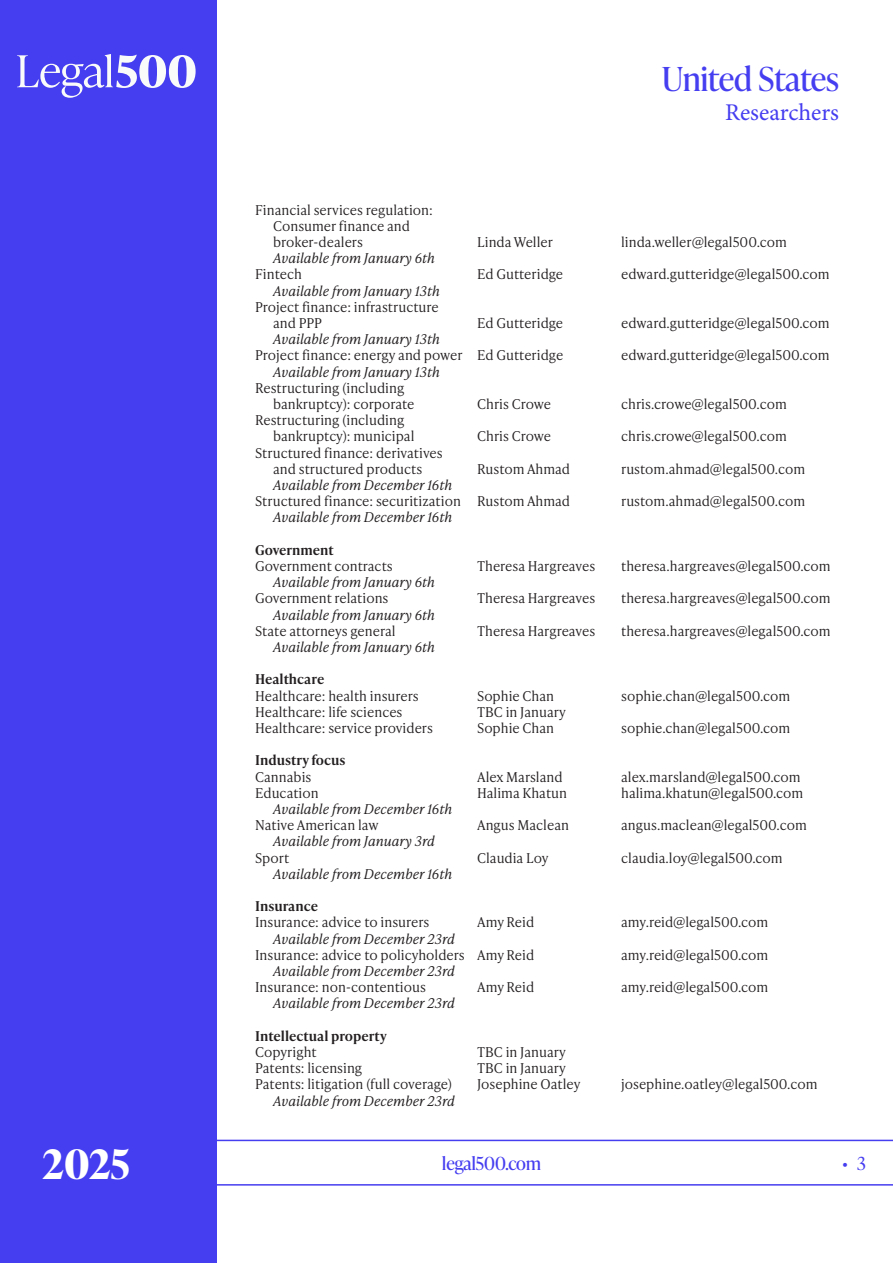
<style>
.page{position:relative;width:893px;height:1263px;background:#fff}
.page>*{position:absolute;margin:0;border:0;box-sizing:border-box;transform-origin:0 0}
.t1{font:700 40.5px "Ivy Presto Headline";color:#fff}
.t2{font:33px "Ivy Presto Headline";color:#453df0}
.t3{font:24px "Minion Pro";color:#453df0}
.t4{font:18px "Ivy Presto Headline";color:#453df0}
.Researcher_list{font:300 13.5px/16.2px "Ivy Presto Text";color:#231f20}
.Researcher_list-2{font:italic 300 13.5px "Ivy Presto Text";color:#231f20}
.Researcher_list_-_country{font:600 13.5px "Ivy Presto Text";color:#231f20}
</style>
<div class="page">
<svg style="left:217px;top:1140px;width:676px;height:45px"></svg>
<div style="left:0;top:0;width:217px;height:1263px;background:#453df0"></div>
<svg style="left:17px;top:54px;width:179px;height:44px"></svg>
<p class="Researcher_list" style="left:273px;top:201px;width:161px;text-indent:-18px">Financial services regulation:<br>Consumer finance and broker-dealers</p>
<h2 class="t2" style="left:662px;top:56px;width:179px">United States</h2>
<h3 class="t3" style="left:725px;top:96px;width:115px">Researchers</h3>
<p class="Researcher_list" style="left:477px;top:233px;width:77px">Linda Weller</p>
<p class="Researcher_list" style="left:621px;top:233px;width:167px">linda.weller@legal500.com</p>
<p class="Researcher_list-2" style="left:273px;top:248px;width:163px">Available from January 6th</p>
<p class="Researcher_list" style="left:255px;top:266px;width:48px">Fintech</p>
<p class="Researcher_list" style="left:477px;top:266px;width:88px">Ed Gutteridge</p>
<p class="Researcher_list" style="left:621px;top:266px;width:210px">edward.gutteridge@legal500.com</p>
<p class="Researcher_list-2" style="left:273px;top:281px;width:168px">Available from January 13th</p>
<p class="Researcher_list" style="left:273px;top:298px;width:167px;text-indent:-18px">Project finance: infrastructure and PPP</p>
<p class="Researcher_list" style="left:477px;top:314px;width:88px">Ed Gutteridge</p>
<p class="Researcher_list" style="left:621px;top:314px;width:210px">edward.gutteridge@legal500.com</p>
<p class="Researcher_list-2" style="left:273px;top:329px;width:168px">Available from January 13th</p>
<p class="Researcher_list" style="left:255px;top:347px;width:310px">Project finance: energy and power Ed Gutteridge</p>
<p class="Researcher_list" style="left:621px;top:347px;width:210px">edward.gutteridge@legal500.com</p>
<p class="Researcher_list-2" style="left:273px;top:362px;width:168px">Available from January 13th</p>
<p class="Researcher_list" style="left:273px;top:379px;width:143px;text-indent:-18px">Restructuring (including bankruptcy): corporate</p>
<p class="Researcher_list" style="left:477px;top:395px;width:76px">Chris Crowe</p>
<p class="Researcher_list" style="left:621px;top:395px;width:167px">chris.crowe@legal500.com</p>
<p class="Researcher_list" style="left:273px;top:411px;width:143px;text-indent:-18px">Restructuring (including bankruptcy): municipal</p>
<p class="Researcher_list" style="left:255px;top:444px;width:189px;text-align:center">Structured finance: derivatives and structured products</p>
<p class="Researcher_list" style="left:477px;top:428px;width:76px">Chris Crowe</p>
<p class="Researcher_list" style="left:621px;top:428px;width:167px">chris.crowe@legal500.com</p>
<p class="Researcher_list" style="left:477px;top:460px;width:94px">Rustom Ahmad</p>
<p class="Researcher_list" style="left:621px;top:460px;width:185px">rustom.ahmad@legal500.com</p>
<p class="Researcher_list-2" style="left:273px;top:475px;width:180px">Available from December 16th</p>
<p class="Researcher_list" style="left:255px;top:492px;width:316px">Structured finance: securitization Rustom Ahmad</p>
<p class="Researcher_list" style="left:621px;top:492px;width:185px">rustom.ahmad@legal500.com</p>
<p class="Researcher_list-2" style="left:273px;top:508px;width:180px">Available from December 16th</p>
<p class="Researcher_list_-_country" style="left:255px;top:540px;width:80px">Government</p>
<p class="Researcher_list" style="left:255px;top:557px;width:139px">Government contracts</p>
<p class="Researcher_list" style="left:477px;top:557px;width:120px">Theresa Hargreaves</p>
<p class="Researcher_list" style="left:621px;top:557px;width:211px">theresa.hargreaves@legal500.com</p>
<p class="Researcher_list-2" style="left:273px;top:572px;width:163px">Available from January 6th</p>
<p class="Researcher_list" style="left:255px;top:590px;width:135px">Government relations</p>
<p class="Researcher_list" style="left:477px;top:590px;width:120px">Theresa Hargreaves</p>
<p class="Researcher_list" style="left:621px;top:590px;width:211px">theresa.hargreaves@legal500.com</p>
<p class="Researcher_list-2" style="left:273px;top:605px;width:163px">Available from January 6th</p>
<p class="Researcher_list" style="left:255px;top:622px;width:142px">State attorneys general</p>
<p class="Researcher_list" style="left:477px;top:622px;width:120px">Theresa Hargreaves</p>
<p class="Researcher_list" style="left:621px;top:622px;width:211px">theresa.hargreaves@legal500.com</p>
<p class="Researcher_list-2" style="left:273px;top:637px;width:163px">Available from January 6th</p>
<p class="Researcher_list_-_country" style="left:255px;top:670px;width:71px">Healthcare</p>
<p class="Researcher_list" style="left:255px;top:687px;width:165px">Healthcare: health insurers</p>
<p class="Researcher_list" style="left:477px;top:687px;width:79px">Sophie Chan</p>
<p class="Researcher_list" style="left:621px;top:687px;width:171px">sophie.chan@legal500.com</p>
<p class="Researcher_list" style="left:255px;top:703px;width:149px">Healthcare: life sciences</p>
<p class="Researcher_list" style="left:477px;top:703px;width:90px">TBC in January</p>
<p class="Researcher_list" style="left:255px;top:719px;width:179px">Healthcare: service providers</p>
<p class="Researcher_list" style="left:477px;top:719px;width:79px">Sophie Chan</p>
<p class="Researcher_list" style="left:621px;top:719px;width:171px">sophie.chan@legal500.com</p>
<p class="Researcher_list_-_country" style="left:255px;top:751px;width:92px">Industry focus</p>
<p class="Researcher_list" style="left:255px;top:768px;width:58px">Cannabis</p>
<p class="Researcher_list" style="left:477px;top:768px;width:87px">Alex Marsland</p>
<p class="Researcher_list" style="left:621px;top:768px;width:181px">alex.marsland@legal500.com</p>
<p class="Researcher_list" style="left:255px;top:784px;width:65px">Education</p>
<p class="Researcher_list" style="left:477px;top:784px;width:91px">Halima Khatun</p>
<p class="Researcher_list" style="left:621px;top:784px;width:184px">halima.khatun@legal500.com</p>
<p class="Researcher_list-2" style="left:273px;top:799px;width:180px">Available from December 16th</p>
<p class="Researcher_list" style="left:255px;top:816px;width:125px">Native American law</p>
<p class="Researcher_list" style="left:477px;top:816px;width:93px">Angus Maclean</p>
<p class="Researcher_list" style="left:621px;top:816px;width:187px">angus.maclean@legal500.com</p>
<p class="Researcher_list-2" style="left:273px;top:832px;width:163px">Available from January 3rd</p>
<p class="Researcher_list" style="left:255px;top:849px;width:36px">Sport</p>
<p class="Researcher_list" style="left:477px;top:849px;width:73px">Claudia Loy</p>
<p class="Researcher_list" style="left:621px;top:849px;width:163px">claudia.loy@legal500.com</p>
<p class="Researcher_list-2" style="left:273px;top:864px;width:180px">Available from December 16th</p>
<p class="Researcher_list_-_country" style="left:255px;top:896px;width:64px">Insurance</p>
<p class="Researcher_list" style="left:255px;top:914px;width:176px">Insurance: advice to insurers</p>
<p class="Researcher_list" style="left:477px;top:914px;width:59px">Amy Reid</p>
<p class="Researcher_list" style="left:621px;top:914px;width:149px">amy.reid@legal500.com</p>
<p class="Researcher_list-2" style="left:273px;top:929px;width:183px">Available from December 23rd</p>
<p class="Researcher_list" style="left:255px;top:946px;width:281px">Insurance: advice to policyholders Amy Reid</p>
<p class="Researcher_list" style="left:621px;top:946px;width:149px">amy.reid@legal500.com</p>
<p class="Researcher_list-2" style="left:273px;top:961px;width:183px">Available from December 23rd</p>
<p class="Researcher_list" style="left:255px;top:978px;width:172px">Insurance: non-contentious</p>
<p class="Researcher_list" style="left:477px;top:978px;width:59px">Amy Reid</p>
<p class="Researcher_list" style="left:621px;top:978px;width:149px">amy.reid@legal500.com</p>
<p class="Researcher_list-2" style="left:273px;top:994px;width:183px">Available from December 23rd</p>
<p class="Researcher_list_-_country" style="left:255px;top:1026px;width:133px">Intellectual property</p>
<p class="Researcher_list" style="left:255px;top:1043px;width:63px">Copyright</p>
<p class="Researcher_list" style="left:477px;top:1043px;width:90px">TBC in January</p>
<p class="Researcher_list" style="left:255px;top:1059px;width:109px">Patents: licensing</p>
<p class="Researcher_list" style="left:477px;top:1059px;width:90px">TBC in January</p>
<p class="Researcher_list" style="left:255px;top:1076px;width:198px">Patents: litigation (full coverage)</p>
<p class="Researcher_list" style="left:477px;top:1076px;width:105px">Josephine Oatley</p>
<p class="Researcher_list" style="left:621px;top:1076px;width:198px">josephine.oatley@legal500.com</p>
<p class="Researcher_list-2" style="left:273px;top:1091px;width:183px">Available from December 23rd</p>
<h1 class="t1" style="left:43px;top:1135px;width:89px">2025</h1>
<h3 class="t4" style="left:442px;top:1150px;width:100px">legal500.com</h3>
<h3 class="t4" style="left:842px;top:1150px;width:25px">• 3</h3>
</div>
